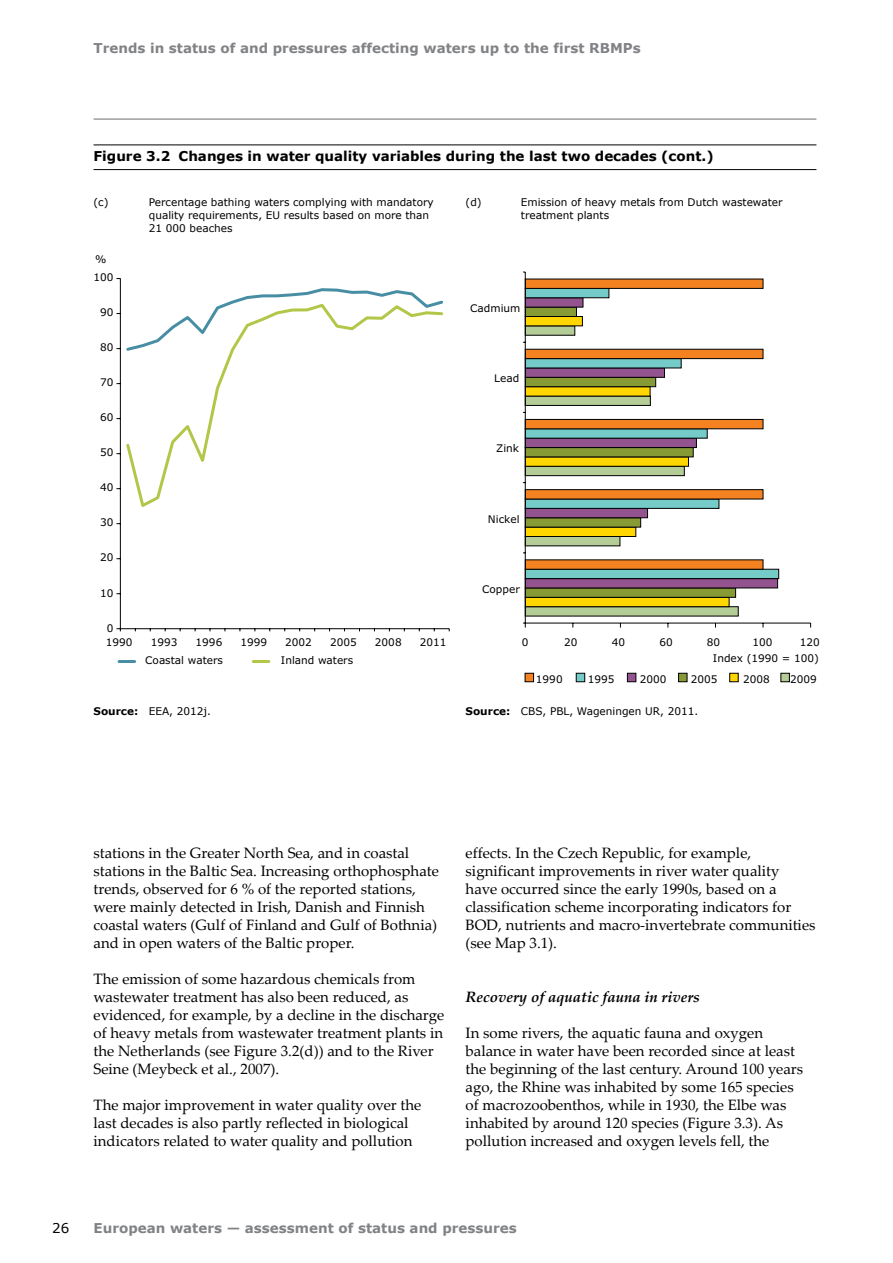
<style>
.page{position:relative;width:893px;height:1263px;background:#fff}
.page>*{position:absolute;margin:0;border:0;box-sizing:border-box;transform-origin:0 0}
.Body_Text{font:15px/18px "Palatino Linotype";color:#000}
.Heading_3_-_no_inden{font:italic 700 15px "Palatino Linotype";color:#000}
.t1{font:700 13.5px "Verdana";color:#808285}
.Figure_Title{font:700 13.5px "Verdana";color:#000}
.t2{font:13.5px "Verdana";color:#000}
.Note_Source{font:10.5px/12.8px "Verdana";color:#000}
.s1{font-weight:700}
</style>
<div class="page">
<hr style="left:94px;top:119px;width:722px;height:1px;background:#6d6e71">
<hr style="left:94px;top:145px;width:722px;height:1px;background:#000">
<hr style="left:94px;top:169px;width:722px;height:1px;background:#000">
<hr style="left:120px;top:279px;width:1px;height:350px;background:#000">
<hr style="left:120px;top:628px;width:329px;height:1px;background:#000">
<svg style="left:116px;top:287px;width:327px;height:66px"></svg>
<svg style="left:124px;top:302px;width:320px;height:205px"></svg>
<hr style="left:119px;top:660px;width:16px;height:3px;background:#478ea5">
<hr style="left:253px;top:660px;width:16px;height:3px;background:#b1c748">
<svg style="left:526px;top:588px;width:213px;height:28px;background:#a6bb8c"></svg>
<svg style="left:526px;top:598px;width:203px;height:9px;background:#e6c100"></svg>
<svg style="left:526px;top:588px;width:210px;height:10px;background:#6d7d2c"></svg>
<svg style="left:526px;top:579px;width:252px;height:9px;background:#864b82"></svg>
<svg style="left:526px;top:288px;width:253px;height:291px"></svg>
<svg style="left:526px;top:279px;width:237px;height:291px"></svg>
<hr style="left:525px;top:623px;width:286px;height:1px;background:#000">
<hr style="left:525px;top:272px;width:1px;height:351px;background:#000">
<div style="left:525px;top:673px;width:9px;height:9px;background:#f58220;border:1px solid #000"></div>
<div style="left:576px;top:673px;width:9px;height:9px;background:#74cbc8;border:1px solid #000"></div>
<div style="left:627px;top:673px;width:9px;height:9px;background:#93538e;border:1px solid #000"></div>
<div style="left:678px;top:673px;width:9px;height:9px;background:#869a36;border:1px solid #000"></div>
<div style="left:729px;top:673px;width:9px;height:9px;background:#ffd600;border:1px solid #000"></div>
<div style="left:781px;top:673px;width:9px;height:9px;background:#b4cc95;border:1px solid #000"></div>
<p class="t1" style="left:94px;top:40px;width:549px">Trends in status of and pressures affecting waters up to the first RBMPs</p>
<p class="Figure_Title" style="left:94px;top:148px;width:622px">Figure 3.2 Changes in water quality variables during the last two decades (cont.)</p>
<p class="Note_Source" style="left:94px;top:196px;width:17px">(c)</p>
<p class="Note_Source" style="left:149px;top:196px;width:286px">Percentage bathing waters complying with mandatory quality requirements, EU results based on more than<br>21 000 beaches</p>
<p class="Note_Source" style="left:95px;top:252px;width:13px">%</p>
<p class="Note_Source" style="left:94px;top:271px;width:22px">100</p>
<p class="Note_Source" style="left:100px;top:306px;width:15px">90</p>
<p class="Note_Source" style="left:100px;top:341px;width:15px">80</p>
<p class="Note_Source" style="left:100px;top:376px;width:15px">70</p>
<p class="Note_Source" style="left:100px;top:411px;width:15px">60</p>
<p class="Note_Source" style="left:100px;top:446px;width:15px">50</p>
<p class="Note_Source" style="left:100px;top:481px;width:15px">40</p>
<p class="Note_Source" style="left:100px;top:516px;width:15px">30</p>
<p class="Note_Source" style="left:100px;top:551px;width:15px">20</p>
<p class="Note_Source" style="left:100px;top:586px;width:15px">10</p>
<p class="Note_Source" style="left:107px;top:621px;width:8px">0</p>
<p class="Note_Source" style="left:106px;top:636px;width:28px">1990</p>
<p class="Note_Source" style="left:151px;top:636px;width:28px">1993</p>
<p class="Note_Source" style="left:196px;top:636px;width:28px">1996</p>
<p class="Note_Source" style="left:240px;top:636px;width:28px">1999</p>
<p class="Note_Source" style="left:285px;top:636px;width:28px">2002</p>
<p class="Note_Source" style="left:330px;top:636px;width:28px">2005</p>
<p class="Note_Source" style="left:375px;top:636px;width:28px">2008</p>
<p class="Note_Source" style="left:420px;top:636px;width:28px">2011</p>
<p class="Note_Source" style="left:145px;top:654px;width:79px">Coastal waters</p>
<p class="Note_Source" style="left:281px;top:654px;width:74px">Inland waters</p>
<p class="Note_Source" style="left:94px;top:704px;width:119px"><span class="s1">Source:</span> EEA, 2012j.</p>
<p class="Note_Source" style="left:466px;top:196px;width:18px">(d)</p>
<p class="Note_Source" style="left:521px;top:196px;width:263px">Emission of heavy metals from Dutch wastewater treatment plants</p>
<p class="Note_Source" style="left:470px;top:301px;width:52px">Cadmium</p>
<p class="Note_Source" style="left:494px;top:372px;width:27px">Lead</p>
<p class="Note_Source" style="left:496px;top:442px;width:24px">Zink</p>
<p class="Note_Source" style="left:488px;top:512px;width:33px">Nickel</p>
<p class="Note_Source" style="left:482px;top:582px;width:39px">Copper</p>
<p class="Note_Source" style="left:522px;top:635px;width:8px">0</p>
<p class="Note_Source" style="left:564px;top:635px;width:15px">20</p>
<p class="Note_Source" style="left:612px;top:635px;width:15px">40</p>
<p class="Note_Source" style="left:659px;top:635px;width:15px">60</p>
<p class="Note_Source" style="left:707px;top:635px;width:15px">80</p>
<p class="Note_Source" style="left:752px;top:635px;width:22px">100</p>
<p class="Note_Source" style="left:800px;top:635px;width:22px">120</p>
<p class="Note_Source" style="left:713px;top:651px;width:108px">Index (1990 = 100)</p>
<p class="Note_Source" style="left:536px;top:672px;width:28px">1990</p>
<p class="Note_Source" style="left:588px;top:672px;width:28px">1995</p>
<p class="Note_Source" style="left:640px;top:672px;width:28px">2000</p>
<p class="Note_Source" style="left:691px;top:672px;width:28px">2005</p>
<p class="Note_Source" style="left:743px;top:672px;width:28px">2008</p>
<p class="Note_Source" style="left:790px;top:672px;width:28px">2009</p>
<p class="Note_Source" style="left:466px;top:704px;width:234px"><span class="s1">Source:</span> CBS, PBL, Wageningen UR, 2011.</p>
<p class="Body_Text" style="left:94px;top:843px;width:347px">stations in the Greater North Sea, and in coastal stations in the Baltic Sea. Increasing orthophosphate trends, observed for 6 % of the reported stations, were mainly detected in Irish, Danish and Finnish coastal waters (Gulf of Finland and Gulf of Bothnia) and in open waters of the Baltic proper.</p>
<p class="Body_Text" style="left:94px;top:969px;width:352px">The emission of some hazardous chemicals from wastewater treatment has also been reduced, as evidenced, for example, by a decline in the discharge of heavy metals from wastewater treatment plants in the Netherlands (see Figure 3.2(d)) and to the River Seine (Meybeck et al., 2007).</p>
<p class="Body_Text" style="left:94px;top:1095px;width:329px">The major improvement in water quality over the last decades is also partly reflected in biological indicators related to water quality and pollution</p>
<p class="Body_Text" style="left:466px;top:843px;width:351px">effects. In the Czech Republic, for example, significant improvements in river water quality<br>have occurred since the early 1990s, based on a classification scheme incorporating indicators for BOD, nutrients and macro-invertebrate communities (see Map 3.1).</p>
<p class="Heading_3_-_no_inden" style="left:466px;top:986px;width:236px">Recovery of aquatic fauna in rivers</p>
<p class="Body_Text" style="left:466px;top:1023px;width:339px">In some rivers, the aquatic fauna and oxygen balance in water have been recorded since at least the beginning of the last century. Around 100 years ago, the Rhine was inhabited by some 165 species of macrozoobenthos, while in 1930, the Elbe was inhabited by around 120 species (Figure 3.3). As pollution increased and oxygen levels fell, the</p>
<p class="t2" style="left:52px;top:1219px;width:19px">26</p>
<p class="t1" style="left:94px;top:1219px;width:425px">European waters — assessment of status and pressures</p>
</div>
